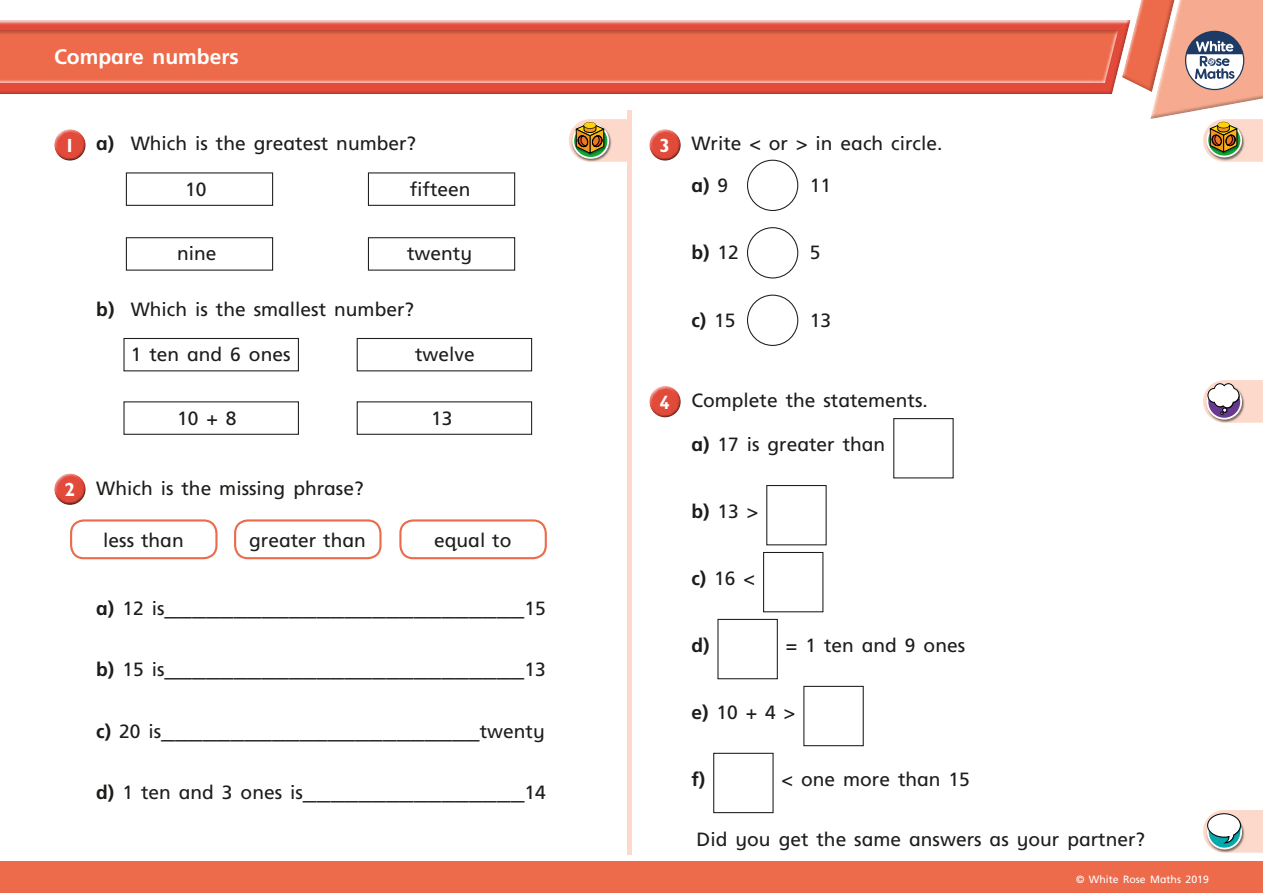
<style>
.page{position:relative;width:1263px;height:893px;background:#fff}
.page>*{position:absolute;margin:0;border:0;box-sizing:border-box;transform-origin:0 0}
.t1{font:27.75px "Frutiger Inf";color:#1d1d1b}
.t2{font:700 21px "Frutiger Inf";color:#fff}
.t3{font:19.2px/41.2px "Frutiger Inf";color:#1d1d1b}
.t4{font:700 19.2px "Frutiger Inf";color:#1d1d1b}
.t5{font:10.5px "Frutiger Inf";color:#fff}
.s1{font-family:"Gill Infant";font-weight:700;color:#fff}
.s2{font-weight:700}
.s3{font-weight:700;font-size:19.2px}
.s4{font-size:19.2px}
.s5{font-size:27.75px}
.s6{font-weight:400}
</style>
<div class="page">
<hr style="left:627px;top:111px;width:4px;height:744px;background:#fcd9ca">
<div style="left:0;top:20px;width:1131px;height:76px;background:#1d1d1b;opacity:.27"></div>
<div style="left:0;top:29px;width:1119px;height:55px;background:#1d1d1b;opacity:.27"></div>
<div style="left:0;top:862px;width:1263px;height:31px;background:#ed6a4b"></div>
<svg style="left:569px;top:119px;width:58px;height:43px;background:#cbb68f"></svg>
<div style="left:578px;top:135px;width:10px;height:12px;border:1px solid #020304;border-radius:50%"></div>
<svg style="left:1122px;top:0;width:141px;height:162px"></svg>
<div style="left:1212px;top:135px;width:9px;height:11px;border:1px solid #020304;border-radius:50%"></div>
<svg style="left:1203px;top:380px;width:60px;height:43px"></svg>
<div style="left:54px;top:129px;width:32px;height:25px;background:#fff;opacity:.75"></div>
<div style="left:54px;top:134px;width:33px;height:28px;background:#1d1d1b;opacity:.75"></div>
<div style="left:54px;top:473px;width:32px;height:25px;background:#fff;opacity:.75"></div>
<div style="left:54px;top:478px;width:33px;height:28px;background:#1d1d1b;opacity:.75"></div>
<div style="left:70px;top:519px;width:148px;height:40px;border:2px solid #ed6a4b;border-radius:13px"></div>
<div style="left:234px;top:519px;width:148px;height:40px;border:2px solid #ed6a4b;border-radius:13px"></div>
<div style="left:399px;top:519px;width:148px;height:40px;border:2px solid #ed6a4b;border-radius:13px"></div>
<div style="left:126px;top:172px;width:147px;height:34px;border:1px solid #1d1d1b"></div>
<div style="left:123px;top:338px;width:176px;height:33px;border:1px solid #1d1d1b"></div>
<div style="left:123px;top:401px;width:176px;height:34px;border:1px solid #1d1d1b"></div>
<div style="left:357px;top:338px;width:175px;height:33px;border:1px solid #1d1d1b"></div>
<div style="left:357px;top:401px;width:175px;height:34px;border:1px solid #1d1d1b"></div>
<div style="left:368px;top:172px;width:147px;height:34px;border:1px solid #1d1d1b"></div>
<div style="left:126px;top:237px;width:147px;height:34px;border:1px solid #1d1d1b"></div>
<div style="left:368px;top:237px;width:147px;height:34px;border:1px solid #1d1d1b"></div>
<div style="left:649px;top:129px;width:32px;height:25px;background:#fff;opacity:.75"></div>
<div style="left:649px;top:134px;width:33px;height:28px;background:#1d1d1b;opacity:.75"></div>
<div style="left:747px;top:160px;width:51px;height:51px;border:1px solid #1d1d1b;border-radius:50%"></div>
<div style="left:747px;top:227px;width:51px;height:51px;border:1px solid #1d1d1b;border-radius:50%"></div>
<div style="left:747px;top:295px;width:51px;height:51px;border:1px solid #1d1d1b;border-radius:50%"></div>
<div style="left:649px;top:385px;width:32px;height:25px;background:#fff;opacity:.75"></div>
<div style="left:649px;top:391px;width:33px;height:27px;background:#1d1d1b;opacity:.75"></div>
<div style="left:763px;top:552px;width:60px;height:60px;border:1px solid #1d1d1b"></div>
<div style="left:717px;top:619px;width:61px;height:60px;border:1px solid #1d1d1b"></div>
<div style="left:803px;top:686px;width:61px;height:60px;border:1px solid #1d1d1b"></div>
<div style="left:713px;top:753px;width:60px;height:60px;border:1px solid #1d1d1b"></div>
<svg style="left:1203px;top:810px;width:60px;height:43px"></svg>
<p class="t2" style="left:54px;top:44px;width:186px">Compare numbers</p>
<p class="t3" style="left:64px;top:123px;width:353px"><span class="s1">1</span> <span class="s2">a)</span> Which is the greatest number?</p>
<p class="t3" style="left:185px;top:169px;width:23px">10</p>
<p class="t3" style="left:410px;top:169px;width:62px">fifteen</p>
<p class="t3" style="left:177px;top:233px;width:41px">nine</p>
<p class="t3" style="left:407px;top:233px;width:66px">twenty</p>
<p class="t3" style="left:96px;top:289px;width:319px"><span class="s2">b)</span> Which is the smallest number?</p>
<p class="t3" style="left:131px;top:333px;width:161px">1 ten and 6 ones</p>
<p class="t3" style="left:415px;top:333px;width:61px">twelve</p>
<p class="t3" style="left:177px;top:397px;width:61px">10 + 8</p>
<p class="t3" style="left:431px;top:397px;width:23px">13</p>
<p class="t3" style="left:64px;top:467px;width:301px"><span class="s1">2</span> Which is the missing phrase?</p>
<p class="t3" style="left:103px;top:519px;width:82px">less than</p>
<p class="t3" style="left:249px;top:519px;width:118px">greater than</p>
<p class="t3" style="left:434px;top:519px;width:79px">equal to</p>
<h1 class="t1" style="left:96px;top:589px;width:451px"><span class="s3">a)</span> <span class="s4">12 is</span>__________________________<span class="s4">15</span></h1>
<h1 class="t1" style="left:96px;top:650px;width:451px"><span class="s3">b)</span> <span class="s4">15 is</span>__________________________<span class="s4">13</span></h1>
<h1 class="t1" style="left:96px;top:712px;width:450px"><span class="s3">c)</span> <span class="s4">20 is</span>_______________________<span class="s4">twenty</span></h1>
<p class="t3" style="left:96px;top:772px;width:451px"><span class="s2">d)</span> 1 ten and 3 ones is<span class="s5">________________</span>14</p>
<p class="t3" style="left:691px;top:123px;width:252px;text-indent:-32px"><span class="s1">3</span> Write &lt; or &gt; in each circle. <span class="s2">a)</span> 9</p>
<p class="t3" style="left:810px;top:164px;width:23px">11</p>
<p class="t4" style="left:691px;top:241px;width:49px">b) <span class="s6">12</span></p>
<p class="t3" style="left:810px;top:232px;width:12px">5</p>
<p class="t4" style="left:691px;top:309px;width:46px">c) <span class="s6">15</span></p>
<p class="t3" style="left:810px;top:299px;width:23px">13</p>
<p class="t3" style="left:659px;top:380px;width:270px"><span class="s1">4</span> Complete the statements.</p>
<p class="t3" style="left:691px;top:424px;width:195px"><span class="s2">a)</span> 17 is greater than</p>
<p class="t3" style="left:691px;top:491px;width:68px"><span class="s2">b)</span> 13 &gt;</p>
<p class="t3" style="left:691px;top:558px;width:65px"><span class="s2">c)</span> 16 &lt;</p>
<p class="t4" style="left:691px;top:634px;width:20px">d)</p>
<p class="t3" style="left:786px;top:625px;width:181px">= 1 ten and 9 ones</p>
<p class="t3" style="left:691px;top:692px;width:105px"><span class="s2">e)</span> 10 + 4 &gt;</p>
<p class="t4" style="left:691px;top:768px;width:15px">f)</p>
<p class="t3" style="left:781px;top:759px;width:190px">&lt; one more than 15</p>
<p class="t3" style="left:697px;top:818px;width:450px">Did you get the same answers as your partner?</p>
<p class="t5" style="left:1076px;top:873px;width:134px">© White Rose Maths 2019</p>
</div>
